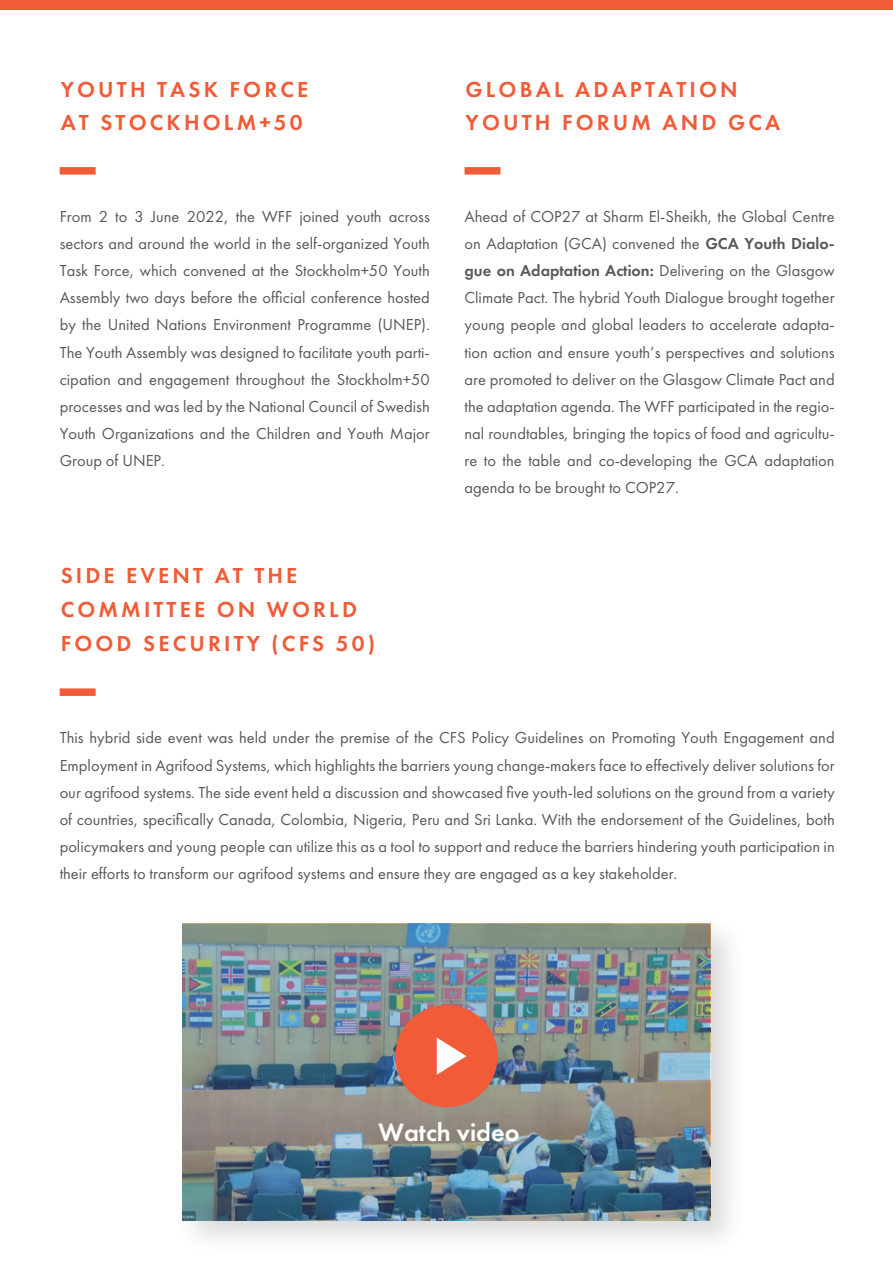
<style>
.page{position:relative;width:893px;height:1263px;background:#fff}
.page>*{position:absolute;margin:0;border:0;box-sizing:border-box;transform-origin:0 0}
.t1{font:600 26.1px "Futura PT";color:#fff}
.t2{font:600 22.5px/33.6px "Futura PT";letter-spacing:.14em;color:#f15b37}
.t3{font:16.5px/27.2px "Futura PT";color:#57585a;text-align:justify}
.s1{font-weight:600}
</style>
<div class="page">
<div style="left:0;top:0;width:893px;height:10px;background:#f15b37"></div>
<img style="left:182px;top:923px;width:549px;height:317px">
<img style="left:183px;top:924px;width:527px;height:296px">
<div style="left:395px;top:1005px;width:103px;height:102px;background:#f15b37;border-radius:50%"></div>
<svg style="left:437px;top:1037px;width:29px;height:38px"></svg>
<div style="left:60px;top:167px;width:36px;height:8px;background:#f15b37"></div>
<div style="left:465px;top:167px;width:35px;height:8px;background:#f15b37"></div>
<div style="left:60px;top:688px;width:36px;height:8px;background:#f15b37"></div>
<h2 class="t2" style="left:61px;top:72px;width:249px">YOUTH TASK FORCE<br>AT STOCKHOLM+50</h2>
<h2 class="t2" style="left:466px;top:72px;width:316px">GLOBAL ADAPTATION<br>YOUTH FORUM AND GCA</h2>
<p class="t3" style="left:60px;top:203px;width:372px">From 2 to 3 June 2022, the WFF joined youth across sectors and around the world in the self-organized Youth Task Force, which convened at the Stockholm+50 Youth Assembly two days before the official conference hosted by the United Nations Environment Programme (UNEP).<br>The Youth Assembly was designed to facilitate youth parti&shy;cipation and engagement throughout the Stockholm+50 processes and was led by the National Council of Swedish Youth Organizations and the Children and Youth Major Group of UNEP.</p>
<h2 class="t2" style="left:61px;top:559px;width:316px">SIDE EVENT AT THE<br>COMMITTEE ON WORLD<br>FOOD SECURITY (CFS 50)</h2>
<p class="t3" style="left:465px;top:203px;width:372px">Ahead of COP27 at Sharm El-Sheikh, the Global Centre on Adaptation (GCA) convened the <span class="s1">GCA Youth Dialo&shy;gue on Adaptation Action:</span> Delivering on the Glasgow Climate Pact. The hybrid Youth Dialogue brought together young people and global leaders to accelerate adapta&shy;tion action and ensure youth’s perspectives and solutions are promoted to deliver on the Glasgow Climate Pact and the adaptation agenda. The WFF participated in the regio&shy;nal roundtables, bringing the topics of food and agricultu&shy;re to the table and co-developing the GCA adaptation agenda to be brought to COP27.</p>
<p class="t3" style="left:60px;top:724px;width:777px">This hybrid side event was held under the premise of the CFS Policy Guidelines on Promoting Youth Engagement and Employment in Agrifood Systems, which highlights the barriers young change-makers face to effectively deliver solutions for our agrifood systems. The side event held a discussion and showcased five youth-led solutions on the ground from a variety of countries, specifically Canada, Colombia, Nigeria, Peru and Sri Lanka. With the endorsement of the Guidelines, both policymakers and young people can utilize this as a tool to support and reduce the barriers hindering youth participation in their efforts to transform our agrifood systems and ensure they are engaged as a key stakeholder.</p>
<h1 class="t1" style="left:378px;top:1115px;width:143px">Watch video</h1>
</div>
